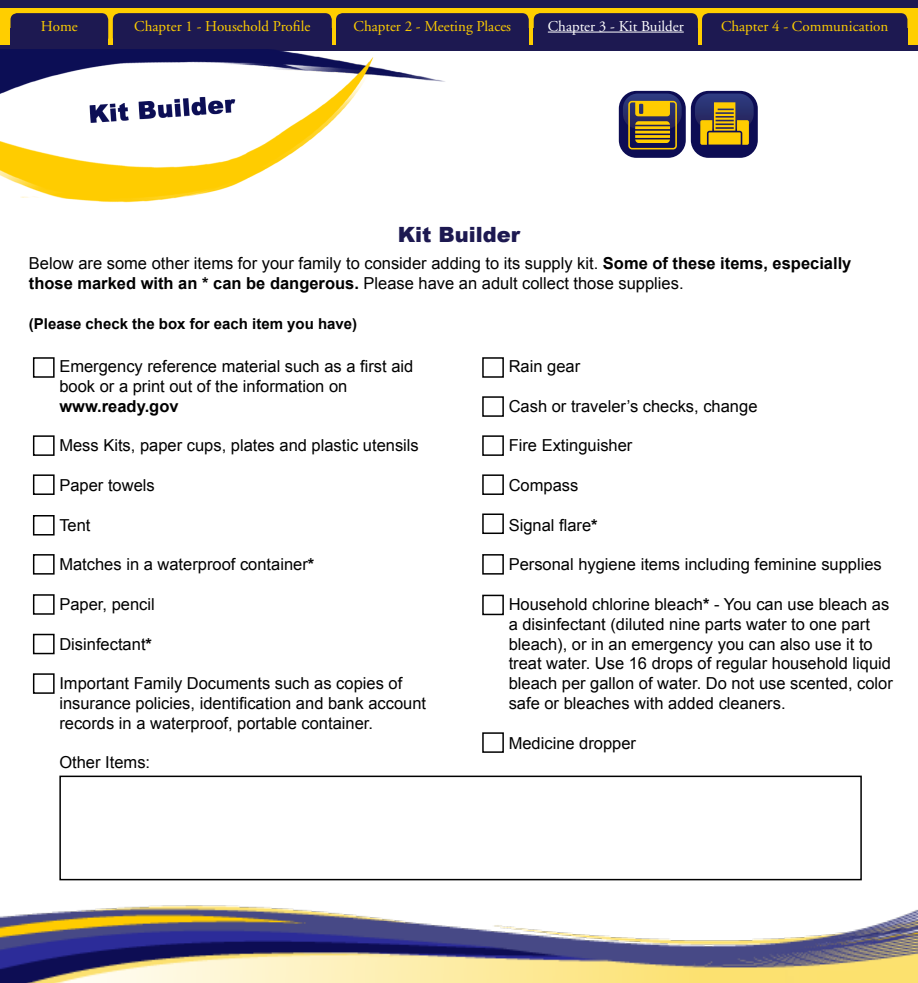
<style>
.page{position:relative;width:918px;height:983px;background:#fff}
.page>*{position:absolute;margin:0;border:0;box-sizing:border-box;transform-origin:0 0}
.t1{font:900 21px "Arial";color:#1d1951}
.t2{font:16.5px/19.8px "Arial";color:#000}
.t3{font:700 16.5px "Arial";color:#000}
.t4{font:15px "Adobe Garamond";color:#ffce00}
.t5{font:700 15px "Arial";color:#000}
.t6{font:15px "Adobe Garamond";color:#fff}
.s1{font-weight:700}
</style>
<div class="page">
<div style="left:0;top:0;width:918px;height:10px;background:#1d1951"></div>
<div style="left:0;top:9px;width:918px;height:36px;background:#ffce00"></div>
<div style="left:10px;top:13px;width:98px;height:31px;background:#1d1951;border-radius:7px"></div>
<div style="left:10px;top:29px;width:98px;height:16px;background:#1d1951"></div>
<div style="left:113px;top:13px;width:219px;height:31px;background:#1d1951;border-radius:7px"></div>
<div style="left:113px;top:29px;width:219px;height:16px;background:#1d1951"></div>
<div style="left:336px;top:13px;width:193px;height:31px;background:#1d1951;border-radius:7px"></div>
<div style="left:336px;top:29px;width:193px;height:16px;background:#1d1951"></div>
<div style="left:534px;top:13px;width:164px;height:31px;background:#1d1951;border-radius:7px"></div>
<div style="left:534px;top:29px;width:164px;height:16px;background:#1d1951"></div>
<div style="left:702px;top:13px;width:205px;height:31px;background:#1d1951;border-radius:7px"></div>
<div style="left:702px;top:29px;width:205px;height:16px;background:#1d1951"></div>
<hr style="left:548px;top:32px;width:136px;height:1px;background:#fff">
<div style="left:0;top:45px;width:918px;height:5px;background:#1d1951"></div>
<img style="left:0;top:49px;width:448px;height:154px">
<div style="left:33px;top:357px;width:22px;height:21px;border:2px solid #000"></div>
<div style="left:482px;top:357px;width:22px;height:21px;border:2px solid #000"></div>
<div style="left:33px;top:435px;width:22px;height:21px;border:2px solid #000"></div>
<div style="left:482px;top:396px;width:22px;height:21px;border:2px solid #000"></div>
<div style="left:33px;top:474px;width:22px;height:21px;border:2px solid #000"></div>
<div style="left:482px;top:435px;width:22px;height:21px;border:2px solid #000"></div>
<div style="left:33px;top:515px;width:22px;height:20px;border:2px solid #000"></div>
<div style="left:482px;top:474px;width:22px;height:21px;border:2px solid #000"></div>
<div style="left:33px;top:554px;width:22px;height:20px;border:2px solid #000"></div>
<div style="left:482px;top:513px;width:22px;height:21px;border:2px solid #000"></div>
<div style="left:33px;top:594px;width:22px;height:21px;border:2px solid #000"></div>
<div style="left:482px;top:554px;width:22px;height:20px;border:2px solid #000"></div>
<div style="left:33px;top:634px;width:22px;height:20px;border:2px solid #000"></div>
<div style="left:33px;top:673px;width:22px;height:21px;border:2px solid #000"></div>
<div style="left:59px;top:775px;width:803px;height:105px;border:2px solid #000"></div>
<div style="left:482px;top:595px;width:22px;height:20px;border:2px solid #000"></div>
<div style="left:482px;top:732px;width:22px;height:21px;border:2px solid #000"></div>
<div style="left:619px;top:91px;width:67px;height:67px;background:#0d0d54;border-radius:18px"></div>
<div style="left:620px;top:92px;width:64px;height:64px;background:linear-gradient(to right,#0d0d54,#0d0d54);border-radius:16px"></div>
<svg style="left:623px;top:94px;width:59px;height:55px"></svg>
<div style="left:691px;top:91px;width:67px;height:67px;background:#0d0d54;border-radius:18px"></div>
<svg style="left:695px;top:94px;width:59px;height:51px;background:#7f6d3d"></svg>
<img style="left:0;top:880px;width:918px;height:103px">
<p class="t4" style="left:41px;top:18px;width:38px">Home</p>
<p class="t4" style="left:134px;top:18px;width:178px">Chapter 1 - Household Profile</p>
<p class="t4" style="left:354px;top:18px;width:159px">Chapter 2 - Meeting Places</p>
<p class="t6" style="left:548px;top:18px;width:137px">Chapter 3 - Kit Builder</p>
<p class="t4" style="left:721px;top:18px;width:169px">Chapter 4 - Communication</p>
<p class="t1" style="left:398px;top:219px;width:124px">Kit Builder</p>
<p class="t2" style="left:29px;top:253px;width:824px">Below are some other items for your family to consider adding to its supply kit. <span class="s1">Some of these items, especially those marked with an * can be dangerous.</span> Please have an adult collect those supplies.</p>
<p class="t5" style="left:29px;top:313px;width:330px">(Please check the box for each item you have)</p>
<p class="t2" style="left:59px;top:357px;width:355px">Emergency reference material such as a first aid book or a print out of the information on</p>
<p class="t3" style="left:59px;top:395px;width:121px">www.ready.gov</p>
<p class="t2" style="left:59px;top:436px;width:361px">Mess Kits, paper cups, plates and plastic utensils</p>
<p class="t2" style="left:59px;top:475px;width:97px">Paper towels</p>
<p class="t2" style="left:59px;top:515px;width:33px">Tent</p>
<p class="t2" style="left:59px;top:555px;width:256px">Matches in a waterproof container<span class="s1">*</span></p>
<p class="t2" style="left:59px;top:594px;width:97px">Paper, pencil</p>
<p class="t2" style="left:59px;top:634px;width:94px">Disinfectant<span class="s1">*</span></p>
<p class="t2" style="left:59px;top:673px;width:368px">Important Family Documents such as copies of insurance policies, identification and bank account records in a waterproof, portable container.</p>
<p class="t2" style="left:59px;top:753px;width:92px">Other Items:</p>
<p class="t2" style="left:509px;top:357px;width:73px">Rain gear</p>
<p class="t2" style="left:509px;top:396px;width:250px">Cash or traveler’s checks, change</p>
<p class="t2" style="left:509px;top:436px;width:125px">Fire Extinguisher</p>
<p class="t2" style="left:509px;top:475px;width:71px">Compass</p>
<p class="t2" style="left:509px;top:515px;width:90px">Signal flare<span class="s1">*</span></p>
<p class="t2" style="left:509px;top:555px;width:375px">Personal hygiene items including feminine supplies</p>
<p class="t2" style="left:509px;top:594px;width:386px">Household chlorine bleach<span class="s1">*</span> - You can use bleach as a disinfectant (diluted nine parts water to one part bleach), or in an emergency you can also use it to treat water. Use 16 drops of regular household liquid bleach per gallon of water. Do not use scented, color safe or bleaches with added cleaners.</p>
<p class="t2" style="left:509px;top:733px;width:129px">Medicine dropper</p>
</div>
